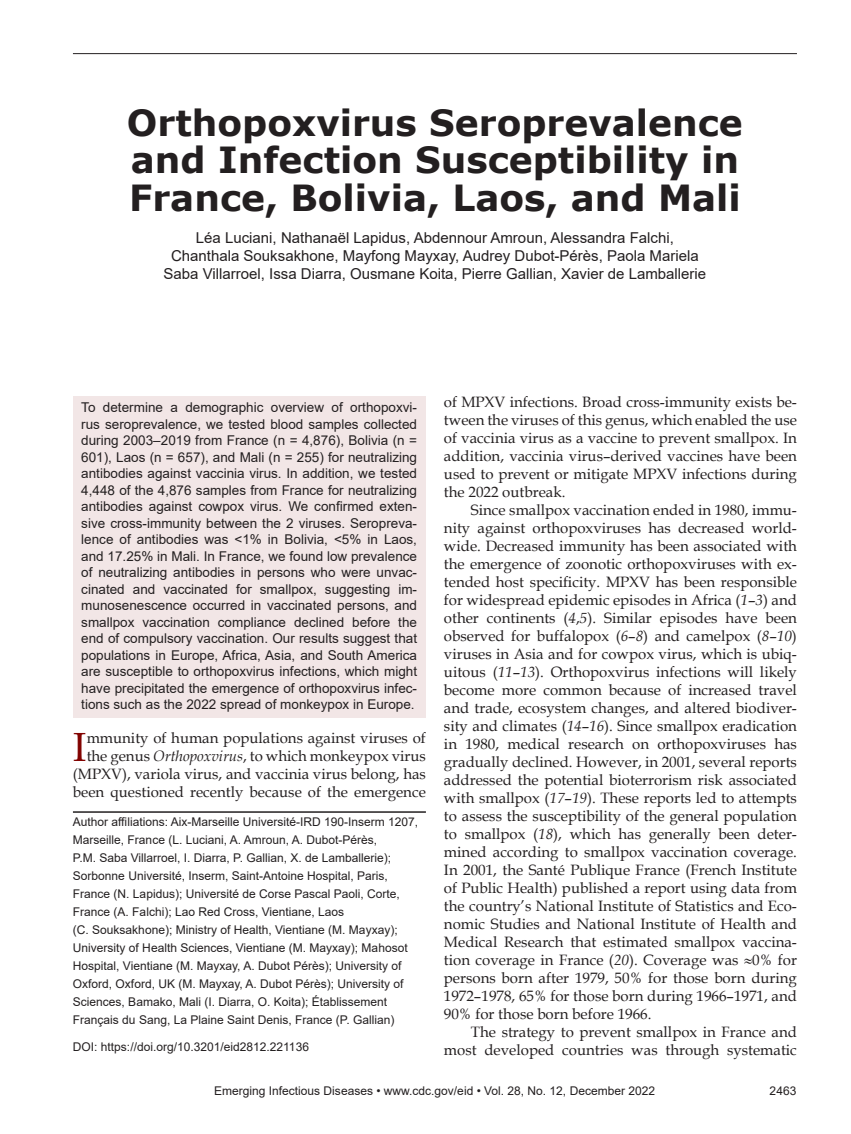
<style>
.page{position:relative;width:851px;height:1134px;background:#fff}
.page>*{position:absolute;margin:0;border:0;box-sizing:border-box;transform-origin:0 0}
.Drop_Cap{font:40.8px "Book Antiqua";color:#820301}
.Article_Title{font:700 36px/37.5px "Verdana";color:#231f20;text-align:justify}
.Body_Text{font:15px/18px "Book Antiqua";color:#231f20;text-align:justify}
.Drop_Cap-2{font:15px/18px "Book Antiqua";color:#231f20;text-align:right}
.Authors{font:15px/18px "Arial";color:#231f20;text-align:center}
.Abstract{font:13.5px/16.5px "Arial";color:#231f20;text-align:justify}
.Affiliations{font:12px/18px "Arial";color:#231f20}
.DOI{font:12px "Arial";color:#231f20}
.s1{font-style:italic}
</style>
<div class="page">
<hr style="left:73px;top:53px;width:723px;height:1px;background:#231f20">
<div style="left:72px;top:396px;width:353px;height:322px;background:#f2e6e6"></div>
<hr style="left:73px;top:811px;width:353px;height:2px;background:#231f20">
<p class="Article_Title" style="left:127px;top:103px;width:617px">Orthopoxvirus Seroprevalence and Infection Susceptibility in France, Bolivia, Laos, and Mali</p>
<p class="Authors" style="left:163px;top:229px;width:544px">Léa Luciani, Nathanaël Lapidus, Abdennour Amroun, Alessandra Falchi,<br>Chanthala Souksakhone, Mayfong Mayxay, Audrey Dubot-Pérès, Paola Mariela<br>Saba Villarroel, Issa Diarra, Ousmane Koita, Pierre Gallian, Xavier de Lamballerie</p>
<p class="Abstract" style="left:81px;top:399px;width:337px">To determine a demographic overview of orthopoxvi&shy;rus seroprevalence, we tested blood samples collected during 2003–2019 from France (n = 4,876), Bolivia (n = 601), Laos (n = 657), and Mali (n = 255) for neutralizing antibodies against vaccinia virus. In addition, we tested 4,448 of the 4,876 samples from France for neutralizing antibodies against cowpox virus. We confirmed exten&shy;sive cross-immunity between the 2 viruses. Seropreva&shy;lence of antibodies was &lt;1% in Bolivia, &lt;5% in Laos, and 17.25% in Mali. In France, we found low prevalence of neutralizing antibodies in persons who were unvac&shy;cinated and vaccinated for smallpox, suggesting im&shy;munosenescence occurred in vaccinated persons, and smallpox vaccination compliance declined before the end of compulsory vaccination. Our results suggest that populations in Europe, Africa, Asia, and South America are susceptible to orthopoxvirus infections, which might have precipitated the emergence of orthopoxvirus infec&shy;tions such as the 2022 spread of monkeypox in Europe.</p>
<p class="Drop_Cap-2" style="left:73px;top:729px;width:354px">mmunity of human populations against viruses of the genus <span class="s1">Orthopoxvirus</span>, to which monkeypox virus (MPXV), variola virus, and vaccinia virus belong, has been questioned recently because of the emergence</p>
<p class="Drop_Cap" style="left:73px;top:719px;width:15px">I</p>
<p class="Affiliations" style="left:73px;top:813px;width:347px">Author affiliations: Aix-Marseille Université-IRD 190-Inserm 1207, Marseille, France (L. Luciani, A. Amroun, A. Dubot-Pérès,<br>P.M. Saba Villarroel, I. Diarra, P. Gallian, X. de Lamballerie); Sorbonne Université, Inserm, Saint-Antoine Hospital, Paris, France (N. Lapidus); Université de Corse Pascal Paoli, Corte, France (A. Falchi); Lao Red Cross, Vientiane, Laos<br>(C. Souksakhone); Ministry of Health, Vientiane (M. Mayxay); University of Health Sciences, Vientiane (M. Mayxay); Mahosot Hospital, Vientiane (M. Mayxay, A. Dubot Pérès); University of Oxford, Oxford, UK (M. Mayxay, A. Dubot Pérès); University of Sciences, Bamako, Mali (I. Diarra, O. Koita); Établissement Français du Sang, La Plaine Saint Denis, France (P. Gallian)</p>
<p class="DOI" style="left:73px;top:1039px;width:237px">DOI: https://doi.org/10.3201/eid2812.221136</p>
<p class="Drop_Cap-2" style="left:444px;top:393px;width:354px;text-align:justify">of MPXV infections. Broad cross-immunity exists be&shy;tween the viruses of this genus, which enabled the use of vaccinia virus as a vaccine to prevent smallpox. In addition, vaccinia virus–derived vaccines have been used to prevent or mitigate MPXV infections during the 2022 outbreak.</p>
<p class="Body_Text" style="left:444px;top:501px;width:354px;text-indent:27px">Since smallpox vaccination ended in 1980, immu&shy;nity against orthopoxviruses has decreased world&shy;wide. Decreased immunity has been associated with the emergence of zoonotic orthopoxviruses with ex&shy;tended host specificity. MPXV has been responsible for widespread epidemic episodes in Africa (<span class="s1">1</span>–<span class="s1">3</span>) and other continents (<span class="s1">4</span>,<span class="s1">5</span>). Similar episodes have been observed for buffalopox (<span class="s1">6</span>–<span class="s1">8</span>) and camelpox (<span class="s1">8</span>–<span class="s1">10</span>) viruses in Asia and for cowpox virus, which is ubiq&shy;uitous (<span class="s1">11</span>–<span class="s1">13</span>). Orthopoxvirus infections will likely become more common because of increased travel and trade, ecosystem changes, and altered biodiver&shy;sity and climates (<span class="s1">14</span>–<span class="s1">16</span>). Since smallpox eradication in 1980, medical research on orthopoxviruses has gradually declined. However, in 2001, several reports addressed the potential bioterrorism risk associated with smallpox (<span class="s1">17</span>–<span class="s1">19</span>). These reports led to attempts to assess the susceptibility of the general population to smallpox (<span class="s1">18</span>), which has generally been deter&shy;mined according to smallpox vaccination coverage.<br>In 2001, the Santé Publique France (French Institute of Public Health) published a report using data from the country’s National Institute of Statistics and Eco&shy;nomic Studies and National Institute of Health and Medical Research that estimated smallpox vaccina&shy;tion coverage in France (<span class="s1">20</span>). Coverage was ≈0% for persons born after 1979, 50% for those born during 1972–1978, 65% for those born during 1966–1971, and 90% for those born before 1966.</p>
<p class="Body_Text" style="left:444px;top:1023px;width:354px;text-align:right">The strategy to prevent smallpox in France and most developed countries was through systematic</p>
<p class="Affiliations" style="left:214px;top:1082px;width:442px">Emerging Infectious Diseases • www.cdc.gov/eid • Vol. 28, No. 12, December 2022</p>
<p class="Affiliations" style="left:769px;top:1082px;width:28px">2463</p>
</div>
